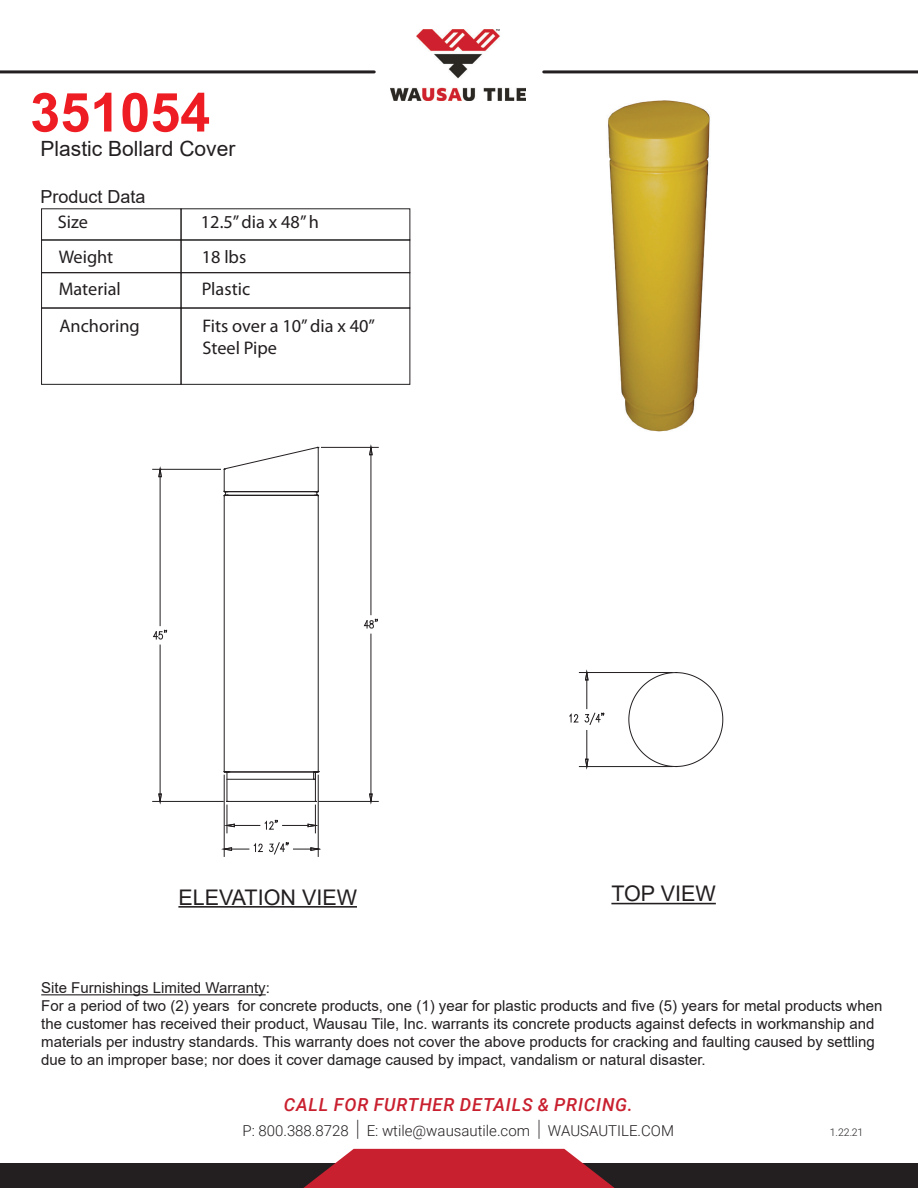
<style>
.page{position:relative;width:918px;height:1188px;background:#fff}
.page>*{position:absolute;margin:0;border:0;box-sizing:border-box;transform-origin:0 0}
.t1{font:700 54px "Arial";color:#ee1d23}
.t2{font:21.45px "Arial";color:#231f20}
.t3{font:21px "Arial";color:#231f20}
.t4{font:18.3px/21.9px "Myriad Pro";color:#231f20}
.t5{font:italic 500 18px "Roboto";letter-spacing:.045em;color:#c9202f}
.t6{font:18px "Arial";color:#231f20}
.t7{font:15px/18px "Arial";color:#231f20}
.t8{font:300 15px "Roboto";color:#231f20}
.t9{font:300 10.5px "Roboto";color:#231f20}
.s1{font-size:22.5px}
</style>
<div class="page">
<img style="left:518px;top:70px;width:277px;height:362px">
<hr style="left:41px;top:994px;width:225px;height:1px;background:#231f20">
<hr style="left:611px;top:903px;width:105px;height:1px;background:#231f20">
<hr style="left:178px;top:906px;width:179px;height:2px;background:#231f20">
<div style="left:0;top:1163px;width:918px;height:25px;background:#231f20"></div>
<svg style="left:303px;top:1149px;width:312px;height:39px"></svg>
<img style="left:391px;top:29px;width:135px;height:71px">
<hr style="left:0;top:70px;width:374px;height:3px;background:#231f20">
<hr style="left:544px;top:70px;width:374px;height:3px;background:#231f20">
<div style="left:41px;top:209px;width:140px;height:31px;border:1px solid #231f20"></div>
<div style="left:181px;top:209px;width:229px;height:31px;border:1px solid #231f20"></div>
<div style="left:41px;top:240px;width:140px;height:33px;border:1px solid #231f20"></div>
<div style="left:181px;top:240px;width:229px;height:33px;border:1px solid #231f20"></div>
<div style="left:41px;top:272px;width:140px;height:36px;border:1px solid #231f20"></div>
<div style="left:181px;top:272px;width:229px;height:36px;border:1px solid #231f20"></div>
<div style="left:41px;top:308px;width:140px;height:77px;border:1px solid #231f20"></div>
<div style="left:181px;top:308px;width:229px;height:77px;border:1px solid #231f20"></div>
<hr style="left:318px;top:496px;width:1px;height:275px;background:#231f20">
<hr style="left:224px;top:496px;width:1px;height:275px;background:#231f20">
<hr style="left:153px;top:801px;width:70px;height:1px;background:#231f20">
<hr style="left:153px;top:469px;width:68px;height:1px;background:#231f20">
<hr style="left:160px;top:645px;width:1px;height:149px;background:#231f20">
<hr style="left:160px;top:477px;width:1px;height:149px;background:#231f20">
<svg style="left:158px;top:793px;width:4px;height:12px"></svg>
<svg style="left:158px;top:466px;width:4px;height:12px"></svg>
<svg style="left:153px;top:629px;width:15px;height:11px"></svg>
<hr style="left:579px;top:766px;width:93px;height:1px;background:#231f20">
<hr style="left:579px;top:672px;width:93px;height:1px;background:#231f20">
<svg style="left:628px;top:672px;width:96px;height:95px"></svg>
<svg style="left:569px;top:669px;width:36px;height:101px"></svg>
<hr style="left:224px;top:775px;width:1px;height:81px;background:#231f20">
<hr style="left:318px;top:775px;width:1px;height:81px;background:#231f20">
<svg style="left:221px;top:841px;width:100px;height:14px"></svg>
<hr style="left:319px;top:801px;width:59px;height:1px;background:#231f20">
<hr style="left:321px;top:447px;width:57px;height:1px;background:#231f20">
<hr style="left:371px;top:634px;width:1px;height:160px;background:#231f20">
<hr style="left:371px;top:455px;width:1px;height:160px;background:#231f20">
<svg style="left:369px;top:793px;width:4px;height:12px"></svg>
<svg style="left:222px;top:770px;width:99px;height:63px"></svg>
<svg style="left:223px;top:446px;width:96px;height:51px"></svg>
<svg style="left:369px;top:444px;width:4px;height:12px"></svg>
<svg style="left:363px;top:618px;width:15px;height:11px"></svg>
<h1 class="t1" style="left:30px;top:74px;width:182px">351054</h1>
<h3 class="t3" style="left:40px;top:134px;width:196px">Plastic Bollard Cover</h3>
<p class="t6" style="left:40px;top:184px;width:107px">Product Data</p>
<p class="t4" style="left:58px;top:211px;width:32px">Size</p>
<p class="t4" style="left:201px;top:211px;width:120px">12.5” dia x 48” h</p>
<p class="t4" style="left:59px;top:245px;width:56px">Weight</p>
<p class="t4" style="left:202px;top:245px;width:46px">18 lbs</p>
<p class="t4" style="left:59px;top:278px;width:64px">Material</p>
<p class="t4" style="left:202px;top:278px;width:50px">Plastic</p>
<p class="t4" style="left:59px;top:314px;width:82px">Anchoring</p>
<p class="t4" style="left:202px;top:314px;width:174px">Fits over a 10” dia x 40”<br>Steel Pipe</p>
<h2 class="t2" style="left:178px;top:882px;width:180px">ELEVATION VIEW</h2>
<h2 class="t2" style="left:611px;top:879px;width:106px">TOP VIEW</h2>
<p class="t7" style="left:41px;top:979px;width:843px">Site Furnishings Limited Warranty:<br>For a period of two (2) years for concrete products, one (1) year for plastic products and five (5) years for metal products when the customer has received their product, Wausau Tile, Inc. warrants its concrete products against defects in workmanship and materials per industry standards. This warranty does not cover the above products for cracking and faulting caused by settling due to an improper base; nor does it cover damage caused by impact, vandalism or natural disaster.</p>
<p class="t5" style="left:284px;top:1092px;width:350px">CALL FOR FURTHER DETAILS &amp; PRICING.</p>
<p class="t8" style="left:242px;top:1121px;width:433px">P: 800.388.8728 <span class="s1">|</span> E: wtile@wausautile.com <span class="s1">|</span> WAUSAUTILE.COM</p>
<p class="t9" style="left:830px;top:1125px;width:35px">1.22.21</p>
</div>
